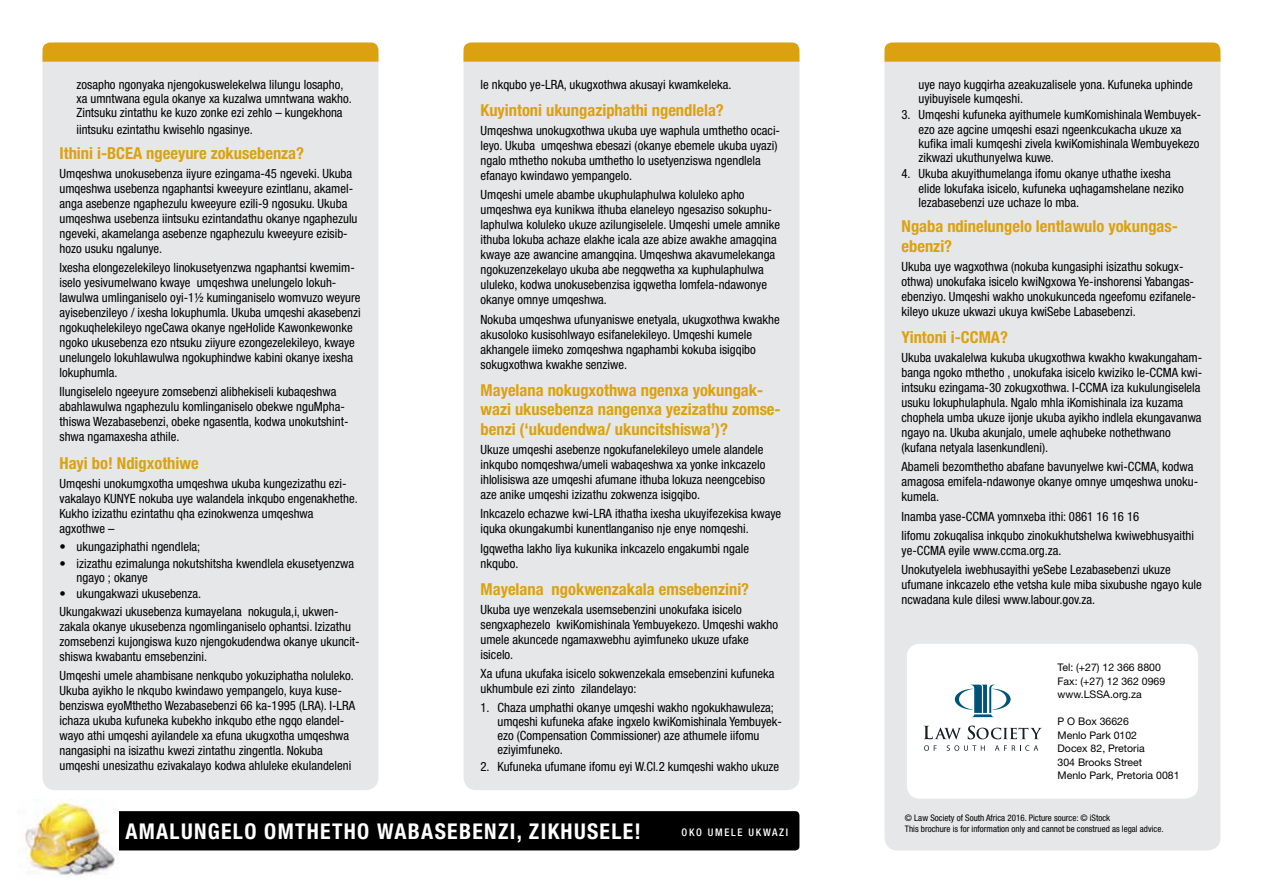
<style>
.page{position:relative;width:1263px;height:893px;background:#fff}
.page>*{position:absolute;margin:0;border:0;box-sizing:border-box;transform-origin:0 0}
.t1{font:700 condensed 21.75px "Helvetica Neue";letter-spacing:.06em;color:#fff}
.t2{font:700 condensed 16.5px/19.5px "Helvetica Neue";color:#dba111}
.t3{font:condensed 12.75px/15px "Helvetica Neue";color:#000}
.t4{font:10.5px/13.5px "Helvetica Neue";color:#000}
.t5{font:500 condensed 10.5px "Helvetica Neue";letter-spacing:.16em;color:#fff}
.t6{font:condensed 9px/10.8px "Helvetica Neue";color:#000}
</style>
<div class="page">
<div style="left:111px;top:811px;width:688px;height:39px;background:#000;border-radius:4px"></div>
<div style="left:43px;top:43px;width:335px;height:747px;background:#e6e7e8;border-radius:13px"></div>
<div style="left:463px;top:43px;width:336px;height:747px;background:#e6e7e8;border-radius:13px"></div>
<div style="left:884px;top:43px;width:336px;height:807px;background:#e6e7e8;border-radius:13px"></div>
<div style="left:43px;top:43px;width:335px;height:19px;background:#dba111"></div>
<div style="left:463px;top:43px;width:336px;height:19px;background:#dba111"></div>
<div style="left:884px;top:43px;width:336px;height:19px;background:#dba111"></div>
<div style="left:907px;top:644px;width:291px;height:155px;background:#fff;border-radius:13px"></div>
<svg style="left:955px;top:685px;width:55px;height:32px"></svg>
<svg style="left:924px;top:726px;width:37px;height:13px"></svg>
<svg style="left:968px;top:725px;width:74px;height:14px"></svg>
<svg style="left:924px;top:745px;width:13px;height:6px"></svg>
<svg style="left:947px;top:745px;width:38px;height:6px"></svg>
<svg style="left:995px;top:745px;width:43px;height:6px"></svg>
<img style="left:17px;top:799px;width:101px;height:78px">
<p class="t3" style="left:77px;top:77px;width:277px;line-height:14.2px">zosapho ngonyaka njengokuswelekelwa lilungu losapho, xa umntwana egula okanye xa kuzalwa umntwana wakho.<br>Zintsuku zintathu ke kuzo zonke ezi zehlo – kungekhona</p>
<p class="t3" style="left:77px;top:122px;width:178px">iintsuku ezintathu kwisehlo ngasinye.</p>
<p class="t2" style="left:60px;top:143px;width:246px">Ithini i-BCEA ngeeyure zokusebenza?</p>
<p class="t3" style="left:60px;top:166px;width:299px">Umqeshwa unokusebenza iiyure ezingama-45 ngeveki. Ukuba umqeshwa usebenza ngaphantsi kweeyure ezintlanu, akamel&shy;anga asebenze ngaphezulu kweeyure ezili-9 ngosuku. Ukuba umqeshwa usebenza iintsuku ezintandathu okanye ngaphezulu ngeveki, akamelanga asebenze ngaphezulu kweeyure ezisib&shy;hozo usuku ngalunye.</p>
<p class="t3" style="left:60px;top:260px;width:303px">Ixesha elongezelekileyo linokusetyenzwa ngaphantsi kwemim&shy;iselo yesivumelwano kwaye umqeshwa unelungelo lokuh&shy;lawulwa umlinganiselo oyi-1½ kuminganiselo womvuzo weyure ayisebenzileyo / ixesha lokuphumla. Ukuba umqeshi akasebenzi ngokuqhelekileyo ngeCawa okanye ngeHolide Kawonkewonke ngoko ukusebenza ezo ntsuku ziiyure ezongezelekileyo, kwaye unelungelo lokuhlawulwa ngokuphindwe kabini okanye ixesha lokuphumla.</p>
<p class="t3" style="left:60px;top:384px;width:290px">Ilungiselelo ngeeyure zomsebenzi alibhekiseli kubaqeshwa abahlawulwa ngaphezulu komlinganiselo obekwe nguMpha&shy;thiswa Wezabasebenzi, obeke ngasentla, kodwa unokutshint&shy;shwa ngamaxesha athile.</p>
<p class="t2" style="left:60px;top:453px;width:141px">Hayi bo! Ndigxothiwe</p>
<p class="t3" style="left:60px;top:476px;width:300px">Umqeshi unokumgxotha umqeshwa ukuba kungezizathu ezi&shy;vakalayo KUNYE nokuba uye walandela inkqubo engenakhethe.<br>Kukho izizathu ezintathu qha ezinokwenza umqeshwa agxothwe –</p>
<p class="t3" style="left:60px;top:539px;width:142px">• ukungaziphathi ngendlela;</p>
<p class="t3" style="left:77px;top:556px;width:279px;line-height:14.2px;text-indent:-17px">• izizathu ezimalunga nokutshitsha kwendlela ekusetyenzwa ngayo ; okanye</p>
<p class="t3" style="left:60px;top:585px;width:280px;line-height:17.1px">• ukungakwazi ukusebenza.<br>Ukungakwazi ukusebenza kumayelana nokugula,i, ukwen-</p>
<p class="t3" style="left:60px;top:618px;width:302px">zakala okanye ukusebenza ngomlinganiselo ophantsi. Izizathu zomsebenzi kujongiswa kuzo njengokudendwa okanye ukuncit&shy;shiswa kwabantu emsebenzini.</p>
<p class="t3" style="left:60px;top:668px;width:297px">Umqeshi umele ahambisane nenkqubo yokuziphatha noluleko.<br>Ukuba ayikho le nkqubo kwindawo yempangelo, kuya kuse&shy;benziswa eyoMthetho Wezabasebenzi 66 ka-1995 (LRA). I-LRA ichaza ukuba kufuneka kubekho inkqubo ethe ngqo elandel&shy;wayo athi umqeshi ayilandele xa efuna ukugxotha umqeshwa nangasiphi na isizathu kwezi zintathu zingentla. Nokuba umqeshi unesizathu ezivakalayo kodwa ahluleke ekulandeleni</p>
<p class="t3" style="left:480px;top:77px;width:253px">le nkqubo ye-LRA, ukugxothwa akusayi kwamkeleka.</p>
<p class="t2" style="left:480px;top:100px;width:245px">Kuyintoni ukungaziphathi ngendlela?</p>
<p class="t3" style="left:480px;top:123px;width:301px">Umqeshwa unokugxothwa ukuba uye waphula umthetho ocaci&shy;leyo. Ukuba umqeshwa ebesazi (okanye ebemele ukuba uyazi) ngalo mthetho nokuba umthetho lo usetyenziswa ngendlela efanayo kwindawo yempangelo.</p>
<p class="t3" style="left:480px;top:187px;width:301px">Umqeshi umele abambe ukuphulaphulwa koluleko apho umqeshwa eya kunikwa ithuba elaneleyo ngesaziso sokuphu&shy;laphulwa koluleko ukuze azilungiselele. Umqeshi umele amnike ithuba lokuba achaze elakhe icala aze abize awakhe amagqina kwaye aze awancine amangqina. Umqeshwa akavumelekanga ngokuzenzekelayo ukuba abe negqwetha xa kuphulaphulwa ululeko, kodwa unokusebenzisa igqwetha lomfela-ndawonye okanye omnye umqeshwa.</p>
<p class="t3" style="left:480px;top:311px;width:301px">Nokuba umqeshwa ufunyaniswe enetyala, ukugxothwa kwakhe akusoloko kusisohlwayo esifanelekileyo. Umqeshi kumele akhangele iimeko zomqeshwa ngaphambi kokuba isigqibo sokugxothwa kwakhe senziwe.</p>
<p class="t2" style="left:480px;top:380px;width:302px">Mayelana nokugxothwa ngenxa yokungak&shy;wazi ukusebenza nangenxa yezizathu zomse&shy;benzi (‘ukudendwa/ ukuncitshiswa’)?</p>
<p class="t3" style="left:480px;top:442px;width:286px">Ukuze umqeshi asebenze ngokufanelekileyo umele alandele inkqubo nomqeshwa/umeli wabaqeshwa xa yonke inkcazelo ihlolisiswa aze umqeshi afumane ithuba lokuza neengcebiso aze anike umqeshi izizathu zokwenza isigqibo.</p>
<p class="t3" style="left:480px;top:506px;width:302px">Inkcazelo echazwe kwi-LRA ithatha ixesha ukuyifezekisa kwaye iquka okungakumbi kunentlanganiso nje enye nomqeshi.</p>
<p class="t3" style="left:480px;top:540px;width:270px">Igqwetha lakho liya kukunika inkcazelo engakumbi ngale nkqubo.</p>
<p class="t2" style="left:480px;top:579px;width:270px">Mayelana ngokwenzakala emsebenzini?</p>
<p class="t3" style="left:480px;top:602px;width:299px">Ukuba uye wenzekala usemsebenzini unokufaka isicelo sengxaphezelo kwiKomishinala Yembuyekezo. Umqeshi wakho umele akuncede ngamaxwebhu ayimfuneko ukuze ufake isicelo.</p>
<p class="t3" style="left:480px;top:666px;width:295px">Xa ufuna ukufaka isicelo sokwenzekala emsebenzini kufuneka ukhumbule ezi zinto zilandelayo:</p>
<p class="t3" style="left:497px;top:700px;width:286px;line-height:14.2px;text-indent:-17px">1. Chaza umphathi okanye umqeshi wakho ngokukhawuleza; umqeshi kufuneka afake ingxelo kwiKomishinala Yembuyek&shy;ezo (Compensation Commissioner) aze athumele iifomu eziyimfuneko.</p>
<p class="t3" style="left:480px;top:759px;width:300px">2. Kufuneka ufumane ifomu eyi W.Cl.2 kumqeshi wakho ukuze</p>
<h1 class="t1" style="left:125px;top:818px;width:517px">AMALUNGELO OMTHETHO WABASEBENZI, ZIKHUSELE!</h1>
<p class="t5" style="left:682px;top:826px;width:108px">OKO UMELE UKWAZI</p>
<p class="t3" style="left:918px;top:77px;width:276px;line-height:14.2px">uye nayo kugqirha azeakuzalisele yona. Kufuneka uphinde uyibuyisele kumqeshi.</p>
<p class="t3" style="left:918px;top:108px;width:284px;line-height:14.2px;text-indent:-17px">3. Umqeshi kufuneka ayithumele kumKomishinala Wembuyek&shy;ezo aze agcine umqeshi esazi ngeenkcukacha ukuze xa kufika imali kumqeshi zivela kwiKomishinala Wembuyekezo zikwazi ukuthunyelwa kuwe.</p>
<p class="t3" style="left:918px;top:167px;width:267px;line-height:14.2px;text-indent:-17px">4. Ukuba akuyithumelanga ifomu okanye uthathe ixesha elide lokufaka isicelo, kufuneka uqhagamshelane neziko lezabasebenzi uze uchaze lo mba.</p>
<p class="t2" style="left:901px;top:216px;width:278px">Ngaba ndinelungelo lentlawulo yokungas&shy;ebenzi?</p>
<p class="t3" style="left:901px;top:259px;width:296px">Ukuba uye wagxothwa (nokuba kungasiphi isizathu sokugx&shy;othwa) unokufaka isicelo kwiNgxowa Ye-inshorensi Yabangas&shy;ebenziyo. Umqeshi wakho unokukunceda ngeefomu ezifanele&shy;kileyo ukuze ukwazi ukuya kwiSebe Labasebenzi.</p>
<p class="t2" style="left:901px;top:327px;width:108px">Yintoni i-CCMA?</p>
<p class="t3" style="left:901px;top:350px;width:302px">Ukuba uvakalelwa kukuba ukugxothwa kwakho kwakungaham&shy;banga ngoko mthetho , unokufaka isicelo kwiziko le-CCMA kwi&shy;intsuku ezingama-30 zokugxothwa. I-CCMA iza kukulungiselela usuku lokuphulaphula. Ngalo mhla iKomishinala iza kuzama chophela umba ukuze ijonje ukuba ayikho indlela ekungavanwa ngayo na. Ukuba akunjalo, umele aqhubeke nothethwano (kufana netyala lasenkundleni).</p>
<p class="t3" style="left:901px;top:459px;width:298px">Abameli bezomthetho abafane bavunyelwe kwi-CCMA, kodwa amagosa emifela-ndawonye okanye omnye umqeshwa unoku&shy;kumela.</p>
<p class="t3" style="left:901px;top:506px;width:294px;line-height:19.2px">Inamba yase-CCMA yomnxeba ithi: 0861 16 16 16<br>Iifomu zokuqalisa inkqubo zinokukhutshelwa kwiwebhusyaithi</p>
<p class="t3" style="left:901px;top:541px;width:271px;line-height:19.2px">ye-CCMA eyile www.ccma.org.za.<br>Unokutyelela iwebhusayithi yeSebe Lezabasebenzi ukuze</p>
<p class="t3" style="left:901px;top:577px;width:302px">ufumane inkcazelo ethe vetsha kule miba sixubushe ngayo kule ncwadana kule dilesi www.labour.gov.za.</p>
<p class="t4" style="left:1057px;top:660px;width:109px">Tel: (+27) 12 366 8800<br>Fax: (+27) 12 362 0969 www.LSSA.org.za</p>
<p class="t4" style="left:1057px;top:714px;width:123px">P O Box 36626<br>Menlo Park 0102<br>Docex 82, Pretoria<br>304 Brooks Street<br>Menlo Park, Pretoria 0081</p>
<p class="t6" style="left:905px;top:812px;width:260px">© Law Society of South Africa 2016. Picture source: © iStock<br>This brochure is for information only and cannot be construed as legal advice.</p>
</div>
